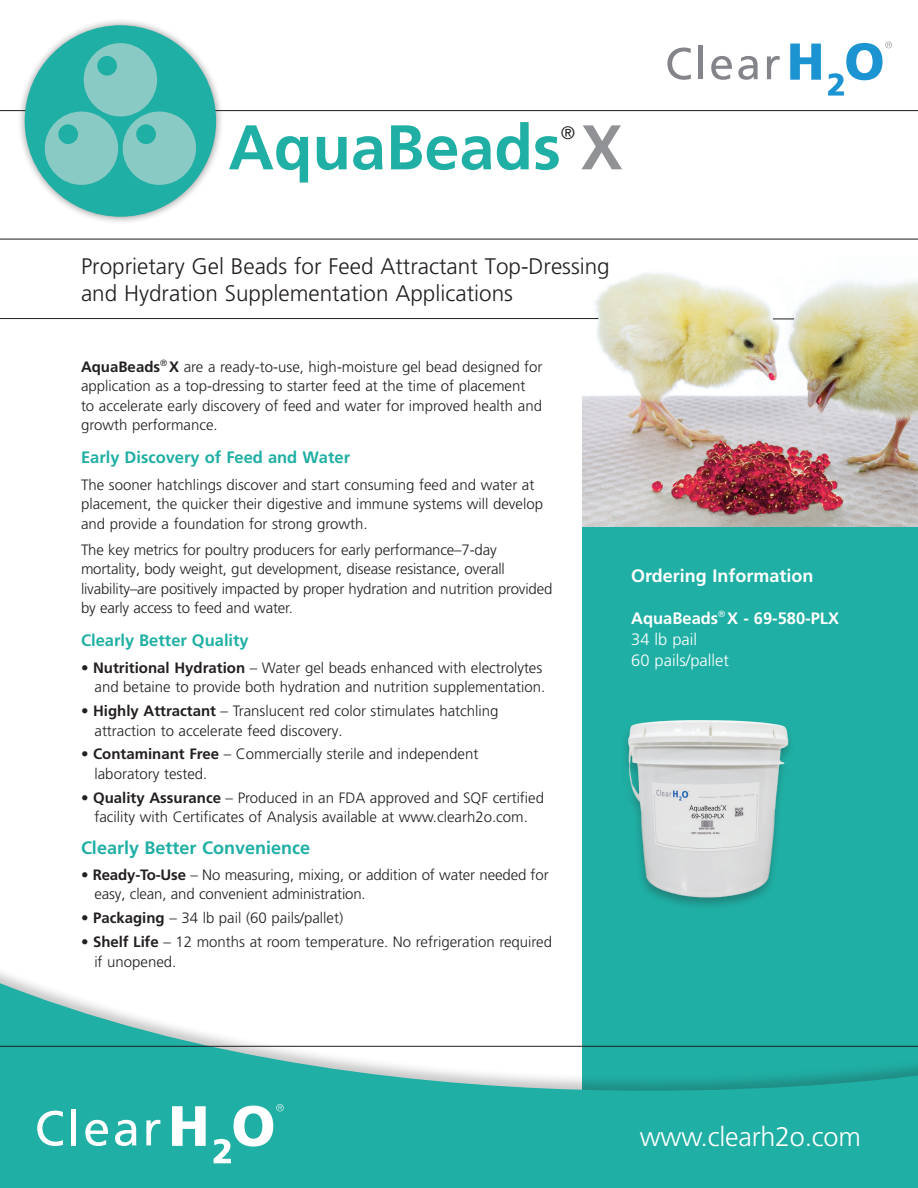
<style>
.page{position:relative;width:918px;height:1188px;background:#fff}
.page>*{position:absolute;margin:0;border:0;box-sizing:border-box;transform-origin:0 0}
.t1{font:700 63px "Frutiger LT Pro";color:#1fafa4}
.nutritional_tabbed{font:300 27px "Frutiger LT Pro";letter-spacing:-.01em;color:#fff}
.bulleted_list{font:300 22.5px "Frutiger LT Pro";color:#231f20}
.bulleted_list-2{font:700 18px "Frutiger LT Pro";color:#1fafa4}
.para_body_copy{font:700 18px "Frutiger LT Pro";color:#fff}
.t2{font:300 18px "Frutiger LT Pro";color:#231f20}
.t3{font:700 16.5px "Frutiger LT Pro";color:#1fafa4}
.t4{font:300 16.5px "Frutiger LT Pro";color:#fff}
.t5{font:700 16.5px "Frutiger LT Pro";color:#fff}
.bulleted_list-3{font:300 15px/19.5px "Frutiger LT Pro";color:#231f20}
.para_body_copy-2{font:300 15px/19.5px "Frutiger LT Pro";color:#231f20}
.t6{font:300 9px "Frutiger LT Pro";color:#fff}
.s1{color:#919295}
.s2{font-weight:700}
</style>
<div class="page">
<div style="left:583px;top:527px;width:335px;height:661px;background:#1fafa4"></div>
<hr style="left:0;top:110px;width:918px;height:1px;background:#231f20">
<hr style="left:0;top:239px;width:918px;height:1px;background:#231f20">
<div style="left:0;top:962px;width:918px;height:226px;background:#231f20;opacity:.25"></div>
<svg style="left:0;top:978px;width:918px;height:210px;fill:#1fafa4"></svg>
<hr style="left:0;top:1046px;width:918px;height:1px;background:#231f20">
<svg style="left:172px;top:1106px;width:34px;height:40px"></svg>
<svg style="left:37px;top:1111px;width:26px;height:35px"></svg>
<hr style="left:72px;top:1109px;width:4px;height:36px;background:#fff">
<svg style="left:85px;top:1120px;width:23px;height:26px"></svg>
<svg style="left:115px;top:1120px;width:21px;height:26px"></svg>
<svg style="left:146px;top:1120px;width:14px;height:25px"></svg>
<svg style="left:214px;top:1104px;width:70px;height:59px"></svg>
<svg style="left:790px;top:44px;width:31px;height:36px"></svg>
<svg style="left:667px;top:48px;width:24px;height:32px"></svg>
<hr style="left:699px;top:46px;width:4px;height:33px;background:#84858a">
<svg style="left:711px;top:56px;width:21px;height:24px"></svg>
<svg style="left:738px;top:56px;width:20px;height:24px"></svg>
<svg style="left:767px;top:56px;width:13px;height:23px"></svg>
<svg style="left:828px;top:42px;width:64px;height:54px"></svg>
<div style="left:17px;top:17px;width:207px;height:208px;background:#231f20;opacity:.5"></div>
<div style="left:25px;top:25px;width:191px;height:192px;background:#1fafa4;border-radius:50%"></div>
<div style="left:84px;top:43px;width:73px;height:73px;background:#8acac5;border-radius:50%"></div>
<div style="left:97px;top:56px;width:20px;height:20px;background:#1fafa4;border-radius:50%"></div>
<div style="left:123px;top:112px;width:73px;height:73px;background:#8acac5;border-radius:50%"></div>
<div style="left:136px;top:124px;width:20px;height:20px;background:#1fafa4;border-radius:50%"></div>
<div style="left:45px;top:112px;width:73px;height:73px;background:#8acac5;border-radius:50%"></div>
<div style="left:58px;top:124px;width:20px;height:20px;background:#1fafa4;border-radius:50%"></div>
<img style="left:583px;top:273px;width:335px;height:254px">
<hr style="left:0;top:318px;width:598px;height:1px;background:#231f20">
<svg style="left:773px;top:319px;width:21px;height:1px"></svg>
<div style="left:620px;top:719px;width:175px;height:192px;background:#231f20;opacity:.3"></div>
<img style="left:620px;top:719px;width:175px;height:181px">
<p class="t1" style="left:228px;top:110px;width:396px">AquaBeads <span class="s1">X</span></p>
<p class="t2" style="left:561px;top:122px;width:16px">®</p>
<p class="bulleted_list" style="left:81px;top:253px;width:530px">Proprietary Gel Beads for Feed Attractant Top-Dressing</p>
<p class="bulleted_list" style="left:81px;top:280px;width:433px">and Hydration Supplementation Applications</p>
<p class="para_body_copy-2" style="left:81px;top:357px;width:463px"><span class="s2">AquaBeads</span><sup>®</sup> <span class="s2">X</span> are a ready-to-use, high-moisture gel bead designed for application as a top-dressing to starter feed at the time of placement<br>to accelerate early discovery of feed and water for improved health and growth performance.</p>
<p class="t3" style="left:81px;top:448px;width:271px">Early Discovery of Feed and Water</p>
<p class="bulleted_list-3" style="left:81px;top:475px;width:464px">The sooner hatchlings discover and start consuming feed and water at placement, the quicker their digestive and immune systems will develop and provide a foundation for strong growth.</p>
<p class="bulleted_list-3" style="left:81px;top:540px;width:473px">The key metrics for poultry producers for early performance–7-day mortality, body weight, gut development, disease resistance, overall livability–are positively impacted by proper hydration and nutrition provided by early access to feed and water.</p>
<p class="t3" style="left:81px;top:631px;width:169px">Clearly Better Quality</p>
<p class="bulleted_list-3" style="left:81px;top:658px;width:466px;text-align:right">• <span class="s2">Nutritional Hydration</span> – Water gel beads enhanced with electrolytes and betaine to provide both hydration and nutrition supplementation.</p>
<p class="bulleted_list-3" style="left:94px;top:701px;width:406px;text-indent:-14px">• <span class="s2">Highly Attractant</span> – Translucent red color stimulates hatchling attraction to accelerate feed discovery.</p>
<p class="bulleted_list-3" style="left:81px;top:745px;width:399px"><span class="s2">• Contaminant Free</span> – Commercially sterile and independent</p>
<p class="bulleted_list-3" style="left:94px;top:764px;width:114px">laboratory tested.</p>
<p class="bulleted_list-3" style="left:81px;top:788px;width:465px;text-align:center"><span class="s2">• Quality Assurance</span> – Produced in an FDA approved and SQF certified facility with Certificates of Analysis available at www.clearh2o.com.</p>
<p class="bulleted_list-2" style="left:81px;top:837px;width:231px">Clearly Better Convenience</p>
<p class="bulleted_list-3" style="left:94px;top:865px;width:456px;text-indent:-14px"><span class="s2">• Ready-To-Use</span> – No measuring, mixing, or addition of water needed for easy, clean, and convenient administration.</p>
<p class="bulleted_list-3" style="left:81px;top:908px;width:264px"><span class="s2">• Packaging</span> – 34 lb pail (60 pails/pallet)</p>
<p class="bulleted_list-3" style="left:94px;top:932px;width:459px;text-indent:-14px"><span class="s2">• Shelf Life</span> – 12 months at room temperature. No refrigeration required if unopened.</p>
<p class="para_body_copy" style="left:631px;top:565px;width:184px">Ordering Information</p>
<p class="t5" style="left:631px;top:608px;width:89px">AquaBeads</p>
<p class="t6" style="left:718px;top:608px;width:9px">®</p>
<p class="t5" style="left:727px;top:608px;width:113px">X - 69-580-PLX</p>
<p class="t4" style="left:631px;top:630px;width:68px">34 lb pail</p>
<p class="t4" style="left:631px;top:651px;width:99px">60 pails/pallet</p>
<p class="nutritional_tabbed" style="left:640px;top:1121px;width:222px">www.clearh2o.com</p>
</div>
